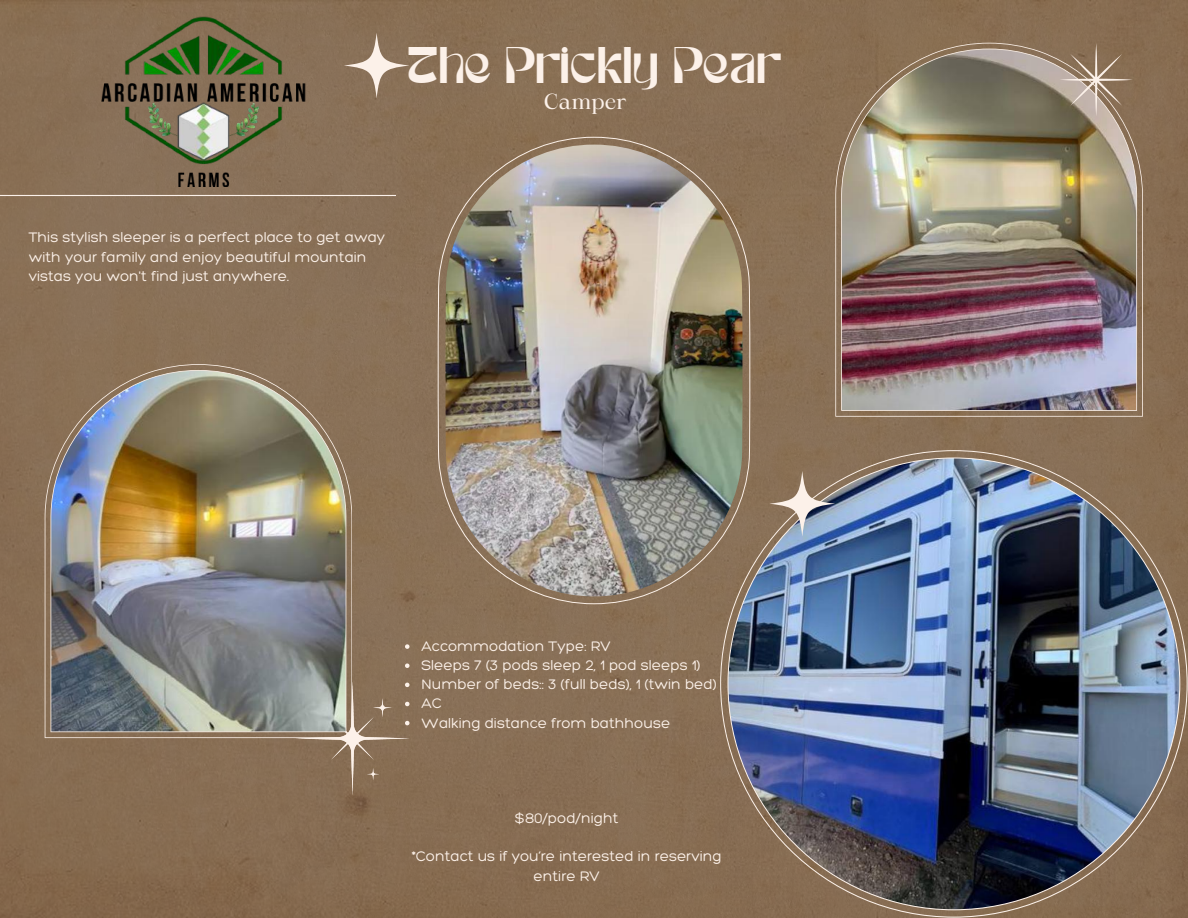
<style>
.page{position:relative;width:1188px;height:918px;background:#886f55}
.page>*{position:absolute;margin:0;border:0;box-sizing:border-box;transform-origin:0 0}
.t1{font:48px "NOVE Sans Serif";letter-spacing:-.01em;color:#fcf1e9}
.t2{font:21px "Maharlika";color:#fcf1e9}
.t3{font:300 15px/19.2px "Hero";color:#fcf1e9}
</style>
<div class="page">
<svg style="left:437px;top:137px;width:314px;height:467px;background:#8f775e"></svg>
<img style="left:445px;top:145px;width:298px;height:451px">
<img style="left:720px;top:450px;width:468px;height:468px">
<svg style="left:344px;top:33px;width:65px;height:65px;background:#9c8670"></svg>
<hr style="left:0;top:195px;width:396px;height:1px;background:#fcf1e9">
<img style="left:92px;top:11px;width:225px;height:175px">
<img style="left:45px;top:364px;width:307px;height:374px">
<img style="left:835px;top:43px;width:308px;height:374px">
<svg style="left:769px;top:471px;width:66px;height:65px;background:#9c928a"></svg>
<svg style="left:1059px;top:43px;width:74px;height:73px;background:#9d8873"></svg>
<svg style="left:405px;top:644px;width:5px;height:5px"></svg>
<svg style="left:405px;top:663px;width:5px;height:5px"></svg>
<svg style="left:296px;top:681px;width:114px;height:114px;background:#93826d"></svg>
<h1 class="t1" style="left:407px;top:47px;width:376px">The Prickly Pear</h1>
<h2 class="t2" style="left:544px;top:93px;width:84px">Camper</h2>
<p class="t3" style="left:29px;top:228px;width:358px">This stylish sleeper is a perfect place to get away with your family and enjoy beautiful mountain vistas you won't find just anywhere.</p>
<p class="t3" style="left:421px;top:636px;width:297px">Accommodation Type: RV<br>Sleeps 7 (3 pods sleep 2, 1 pod sleeps 1)<br>Number of beds:: 3 (full beds), 1 (twin bed)<br>AC<br>Walking distance from bathhouse</p>
<p class="t3" style="left:515px;top:808px;width:105px">$80/pod/night</p>
<p class="t3" style="left:412px;top:847px;width:311px;text-align:center">*Contact us if you’re interested in reserving entire RV</p>
</div>
